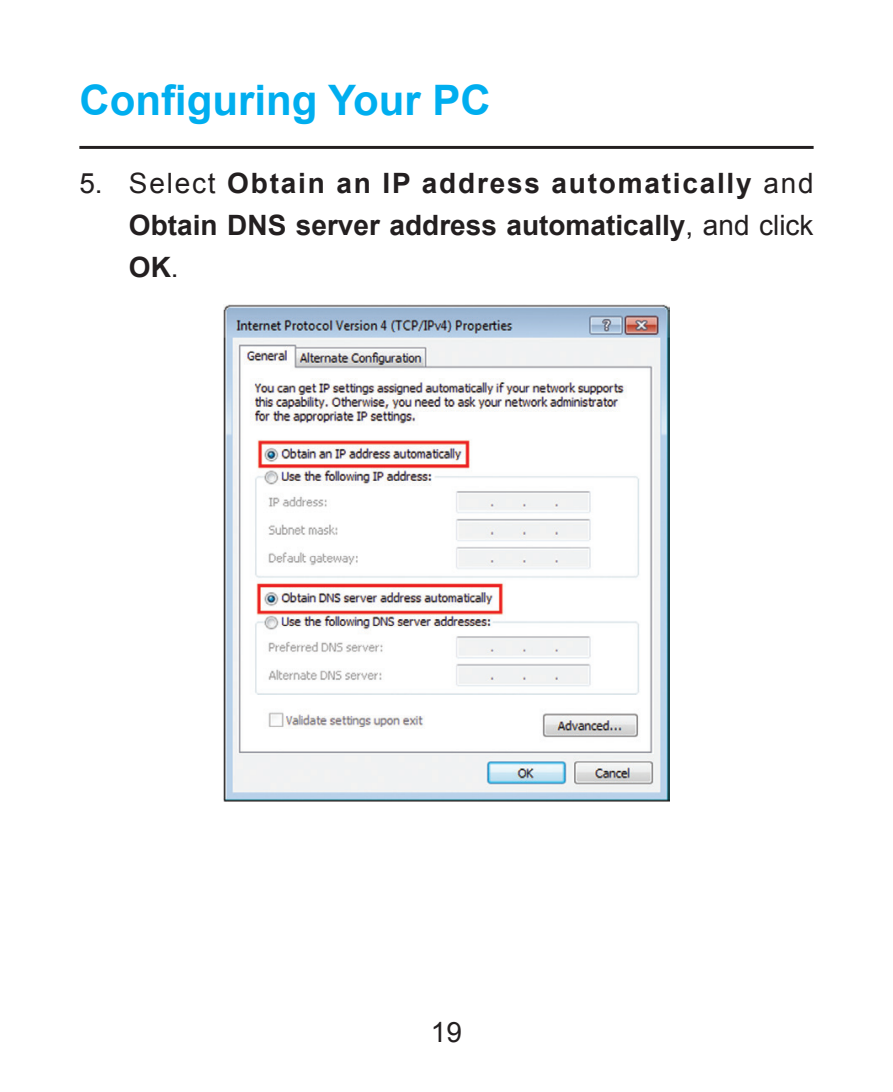
<style>
.page{position:relative;width:893px;height:1092px;background:#fff}
.page>*{position:absolute;margin:0;border:0;box-sizing:border-box;transform-origin:0 0}
.大标题{font:700 42px "Arial";color:#00aeef}
.缩进{font:700 28px/42px "Arial";color:#231f20;text-align:justify}
.还原{font:28px "Arial";color:#231f20}
.s1{font-weight:400}
</style>
<div class="page">
<img style="left:224px;top:305px;width:445px;height:496px">
<hr style="left:79px;top:146px;width:735px;height:3px;background:#231f20">
<p class="大标题" style="left:79px;top:73px;width:413px">Configuring Your PC</p>
<p class="缩进" style="left:129px;top:163px;width:686px;text-indent:-50px"><span class="s1">5. Select</span> Obtain an IP address automatically <span class="s1">and </span>Obtain DNS server address automatically<span class="s1">, and click </span>OK<span class="s1">.</span></p>
<p class="还原" style="left:431px;top:1013px;width:33px">19</p>
</div>
